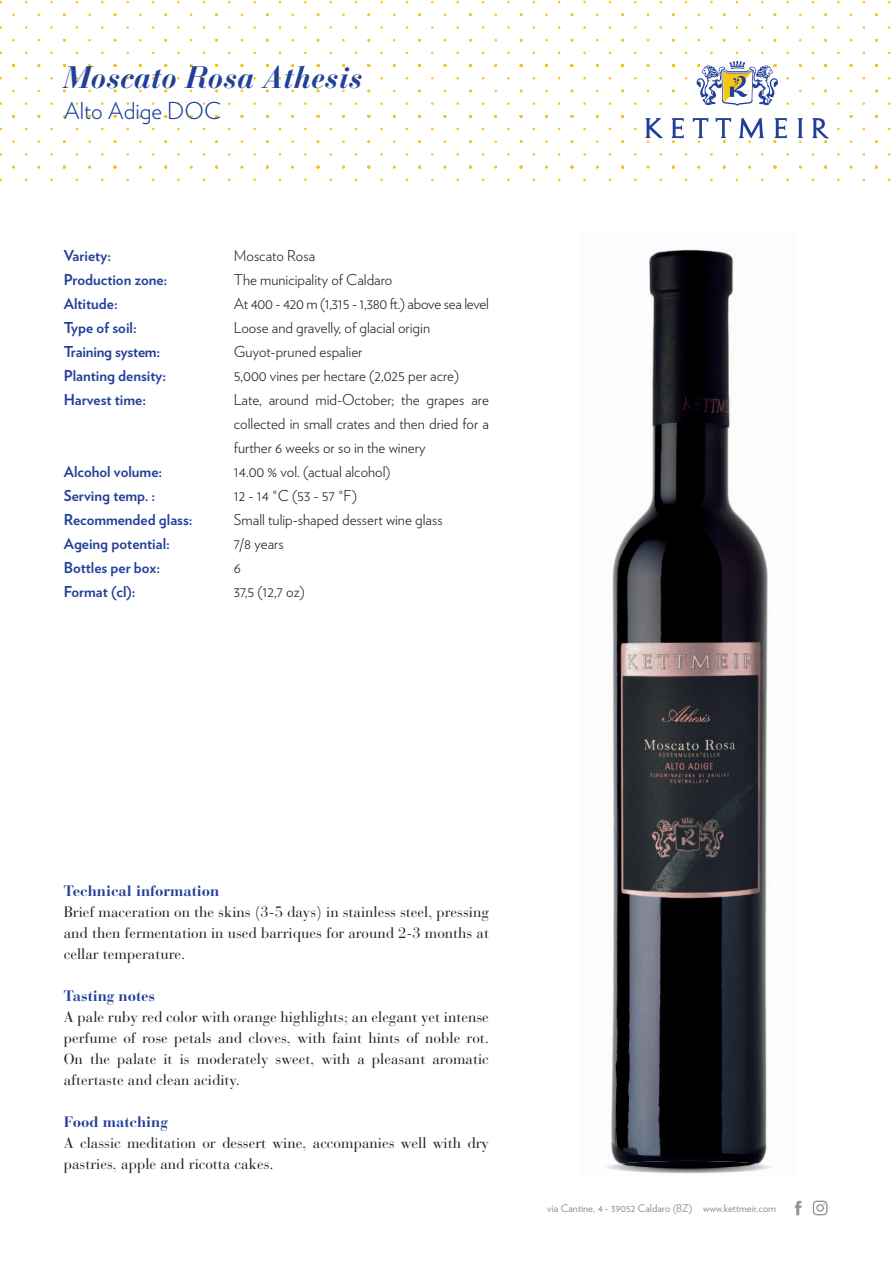
<style>
.page{position:relative;width:893px;height:1263px;background:#fff}
.page>*{position:absolute;margin:0;border:0;box-sizing:border-box;transform-origin:0 0}
.t1{font:italic 700 30.9px "Bauer Bodoni";color:#223f99}
.t2{font:300 23.25px "Verlag";color:#223f99}
.t3{font:15px/21px "Bauer Bodoni";color:#231f20;text-align:justify}
.t4{font:300 15px/24px "Verlag";color:#231f20}
.t5{font:700 15px/24px "Verlag";color:#223f99}
.t6{font:700 15px "Bauer Bodoni";color:#223f99}
.t7{font:10.5px "Verlag";color:#939598}
</style>
<div class="page">
<svg style="left:0;top:0;width:891px;height:181px"></svg>
<div style="left:645px;top:114px;width:187px;height:25px;background:#fff"></div>
<svg style="left:694px;top:52px;width:85px;height:55px"></svg>
<svg style="left:812px;top:118px;width:17px;height:25px"></svg>
<svg style="left:798px;top:118px;width:5px;height:25px"></svg>
<svg style="left:645px;top:118px;width:18px;height:25px"></svg>
<svg style="left:693px;top:118px;width:71px;height:25px"></svg>
<svg style="left:672px;top:118px;width:15px;height:25px"></svg>
<svg style="left:774px;top:118px;width:15px;height:25px"></svg>
<svg style="left:795px;top:1201px;width:7px;height:14px"></svg>
<svg style="left:813px;top:1200px;width:14px;height:15px"></svg>
<img style="left:611px;top:249px;width:157px;height:912px">
<img style="left:606px;top:1161px;width:165px;height:12px">
<h1 class="t1" style="left:64px;top:58px;width:301px">Moscato Rosa Athesis</h1>
<h2 class="t2" style="left:64px;top:93px;width:159px">Alto Adige DOC</h2>
<p class="t5" style="left:64px;top:243px;width:105px">Variety:<br>Production zone:<br>Altitude:<br>Type of soil:<br>Training system:<br>Planting density:<br>Harvest time:</p>
<p class="t5" style="left:64px;top:459px;width:130px">Alcohol volume:<br>Serving temp. :<br>Recommended glass:<br>Ageing potential:<br>Bottles per box:<br>Format (cl):</p>
<p class="t4" style="left:234px;top:243px;width:257px">Moscato Rosa<br>The municipality of Caldaro<br>At 400 - 420 m (1,315 - 1,380 ft.) above sea level<br>Loose and gravelly, of glacial origin<br>Guyot-pruned espalier<br>5,000 vines per hectare (2,025 per acre)<br>Late, around mid-October; the grapes are collected in small crates and then dried for a further 6 weeks or so in the winery<br>14.00 % vol. (actual alcohol)<br>12 - 14 °C (53 - 57 °F)<br>Small tulip-shaped dessert wine glass<br>7/8 years<br>6<br>37,5 (12,7 oz)</p>
<p class="t6" style="left:64px;top:882px;width:157px">Technical information</p>
<p class="t3" style="left:64px;top:902px;width:427px">Brief maceration on the skins (3-5 days) in stainless steel, pressing and then fermentation in used barriques for around 2-3 months at cellar temperature.</p>
<p class="t6" style="left:64px;top:987px;width:93px">Tasting notes</p>
<p class="t3" style="left:64px;top:1007px;width:427px">A pale ruby red color with orange highlights; an elegant yet intense perfume of rose petals and cloves, with faint hints of noble rot.<br>On the palate it is moderately sweet, with a pleasant aromatic aftertaste and clean acidity.</p>
<p class="t6" style="left:64px;top:1113px;width:106px">Food matching</p>
<p class="t3" style="left:64px;top:1133px;width:427px">A classic meditation or dessert wine, accompanies well with dry pastries, apple and ricotta cakes.</p>
<p class="t7" style="left:547px;top:1200px;width:230px">via Cantine, 4 - 39052 Caldaro (BZ) www.kettmeir.com</p>
</div>
